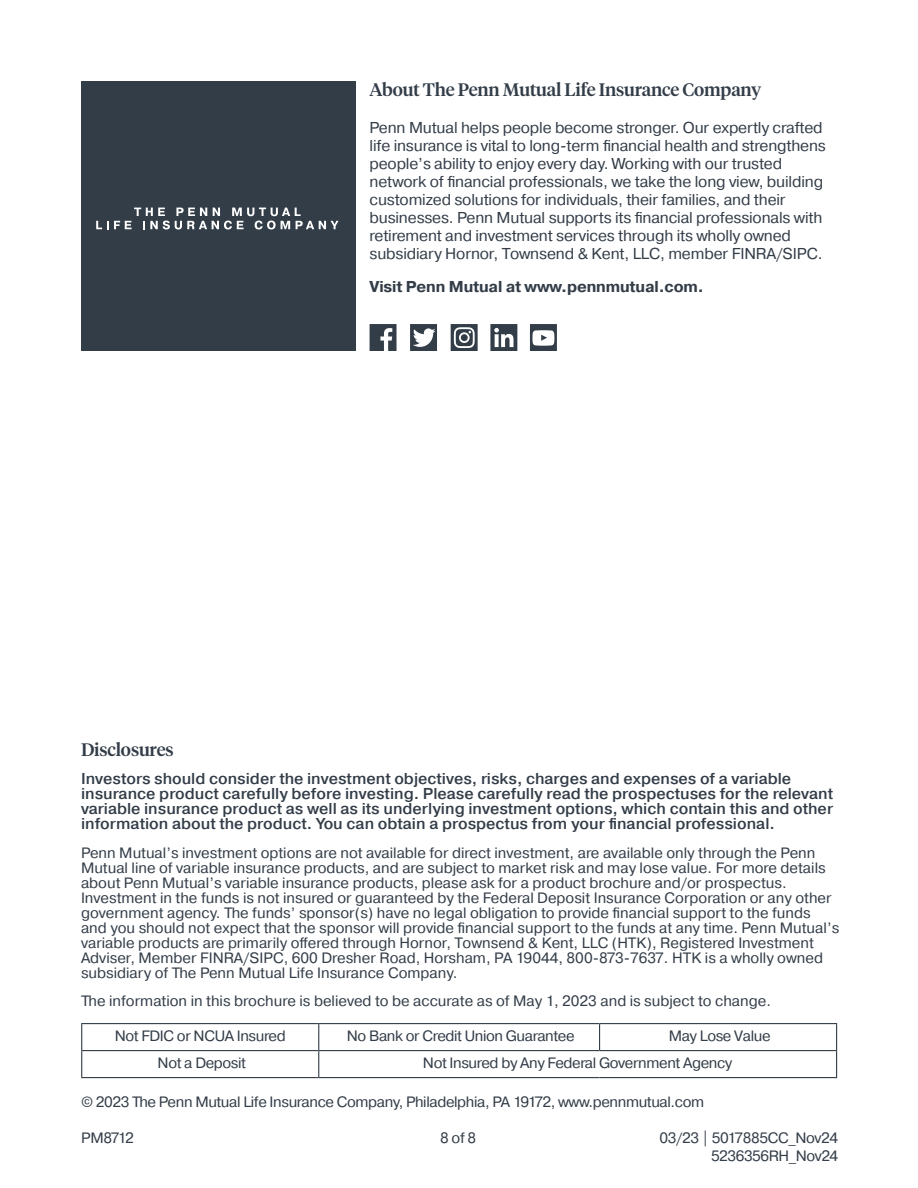
<style>
.page{position:relative;width:918px;height:1188px;background:#fff}
.page>*{position:absolute;margin:0;border:0;box-sizing:border-box;transform-origin:0 0}
.t1{font:500 18px "Tiempos Headline";letter-spacing:-.01em;color:#333d48}
.t2{font:15.75px/18px "Pragmatica";letter-spacing:-.01em;color:#333d48}
.t3{font:500 15.75px/15px "Pragmatica";color:#333d48}
.t4{font:700 15.75px "Pragmatica";letter-spacing:-.01em;color:#333d48}
.t5{font:15px/15px "Pragmatica";color:#333d48}
.t6{font:15px "Pragmatica";letter-spacing:-.025em;color:#333d48}
.t7{font:15px/18px "Pragmatica";letter-spacing:-.03em;color:#333d48;text-align:right}
</style>
<div class="page">
<svg style="left:370px;top:324px;width:27px;height:27px"></svg>
<svg style="left:410px;top:324px;width:27px;height:27px"></svg>
<svg style="left:451px;top:324px;width:27px;height:27px"></svg>
<svg style="left:490px;top:324px;width:27px;height:27px"></svg>
<svg style="left:530px;top:324px;width:27px;height:27px"></svg>
<hr style="left:81px;top:1023px;width:238px;height:1px;background:#333d48">
<hr style="left:319px;top:1023px;width:281px;height:1px;background:#333d48">
<hr style="left:600px;top:1023px;width:237px;height:1px;background:#333d48">
<svg style="left:599px;top:1024px;width:1px;height:26px"></svg>
<hr style="left:81px;top:1050px;width:238px;height:1px;background:#333d48">
<svg style="left:81px;top:1024px;width:1px;height:53px"></svg>
<hr style="left:319px;top:1050px;width:281px;height:1px;background:#333d48">
<svg style="left:318px;top:1024px;width:1px;height:53px"></svg>
<hr style="left:600px;top:1050px;width:237px;height:1px;background:#333d48">
<svg style="left:836px;top:1024px;width:1px;height:53px"></svg>
<hr style="left:81px;top:1077px;width:238px;height:1px;background:#333d48">
<hr style="left:319px;top:1077px;width:281px;height:1px;background:#333d48">
<hr style="left:600px;top:1077px;width:237px;height:1px;background:#333d48">
<div style="left:81px;top:81px;width:275px;height:270px;background:#333d48"></div>
<svg style="left:96px;top:208px;width:243px;height:21px"></svg>
<p class="t1" style="left:370px;top:77px;width:393px">About The Penn Mutual Life Insurance Company</p>
<p class="t2" style="left:370px;top:119px;width:458px">Penn Mutual helps people become stronger. Our expertly crafted life insurance is vital to long-term financial health and strengthens people’s ability to enjoy every day. Working with our trusted network of financial professionals, we take the long view, building customized solutions for individuals, their families, and their businesses. Penn Mutual supports its financial professionals with retirement and investment services through its wholly owned subsidiary Hornor, Townsend &amp; Kent, LLC, member FINRA/SIPC.</p>
<p class="t4" style="left:370px;top:277px;width:336px">Visit Penn Mutual at www.pennmutual.com.</p>
<p class="t1" style="left:81px;top:737px;width:94px">Disclosures</p>
<p class="t3" style="left:81px;top:771px;width:754px">Investors should consider the investment objectives, risks, charges and expenses of a variable insurance product carefully before investing. Please carefully read the prospectuses for the relevant variable insurance product as well as its underlying investment options, which contain this and other information about the product. You can obtain a prospectus from your financial professional.</p>
<p class="t5" style="left:81px;top:846px;width:760px">Penn Mutual’s investment options are not available for direct investment, are available only through the Penn Mutual line of variable insurance products, and are subject to market risk and may lose value. For more details about Penn Mutual’s variable insurance products, please ask for a product brochure and/or prospectus.<br>Investment in the funds is not insured or guaranteed by the Federal Deposit Insurance Corporation or any other government agency. The funds’ sponsor(s) have no legal obligation to provide financial support to the funds and you should not expect that the sponsor will provide financial support to the funds at any time. Penn Mutual’s variable products are primarily offered through Hornor, Townsend &amp; Kent, LLC (HTK), Registered Investment Adviser, Member FINRA/SIPC, 600 Dresher Road, Horsham, PA 19044, 800-873-7637. HTK is a wholly owned subsidiary of The Penn Mutual Life Insurance Company.</p>
<p class="t5" style="left:81px;top:994px;width:692px">The information in this brochure is believed to be accurate as of May 1, 2023 and is subject to change.</p>
<p class="t6" style="left:115px;top:1027px;width:173px">Not FDIC or NCUA Insured</p>
<p class="t6" style="left:347px;top:1027px;width:229px">No Bank or Credit Union Guarantee</p>
<p class="t6" style="left:669px;top:1027px;width:103px">May Lose Value</p>
<p class="t6" style="left:158px;top:1054px;width:90px">Not a Deposit</p>
<p class="t6" style="left:423px;top:1054px;width:311px">Not Insured by Any Federal Government Agency</p>
<p class="t6" style="left:81px;top:1093px;width:625px">© 2023 The Penn Mutual Life Insurance Company, Philadelphia, PA 19172, www.pennmutual.com</p>
<p class="t7" style="left:660px;top:1129px;width:180px">03/23 | 5017885CC_Nov24<br>5236356RH_Nov24</p>
<p class="t5" style="left:81px;top:1130px;width:54px">PM8712</p>
<p class="t5" style="left:440px;top:1130px;width:38px">8 of 8</p>
</div>
